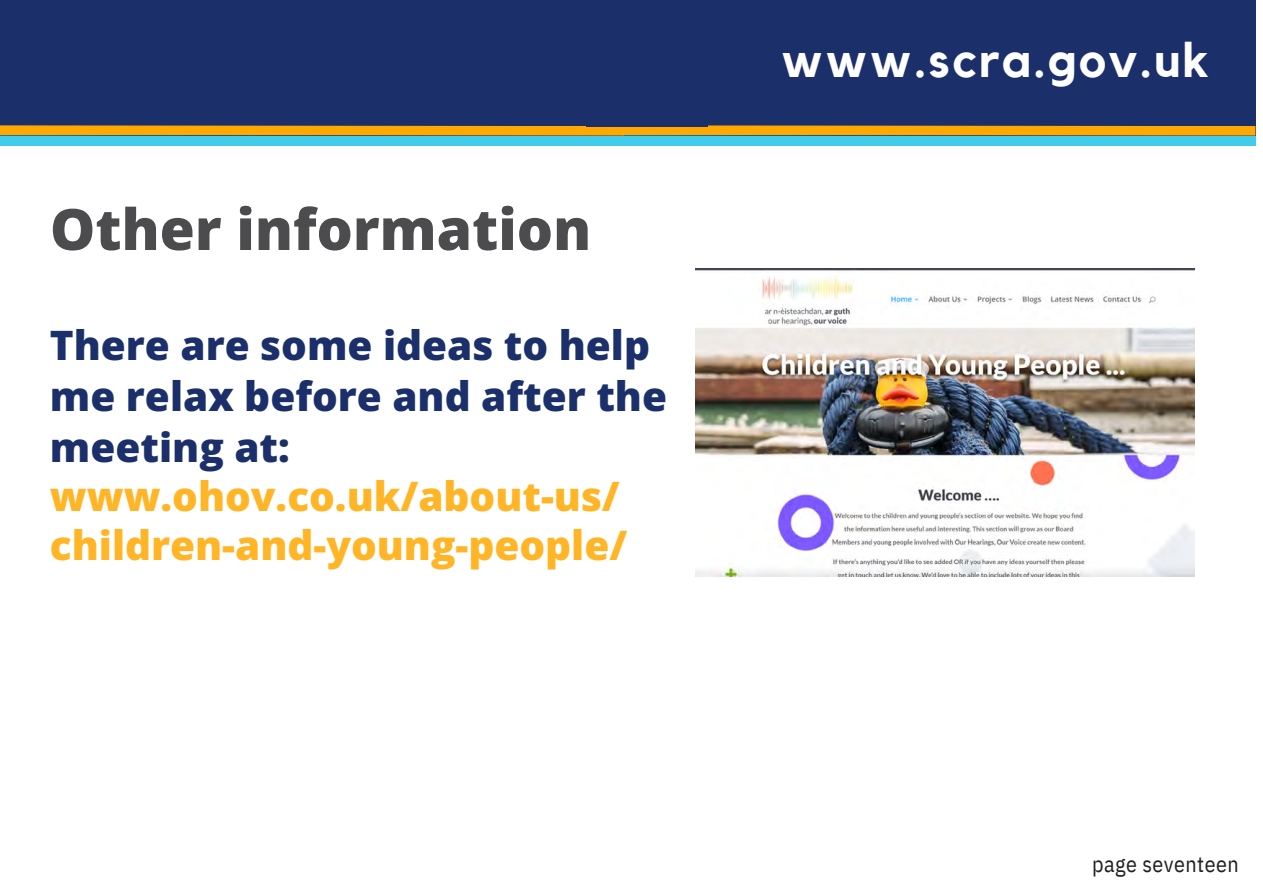
<style>
.page{position:relative;width:1263px;height:894px;background:#fff}
.page>*{position:absolute;margin:0;border:0;box-sizing:border-box;transform-origin:0 0}
.t1{font:800 57px "Open Sans";color:#4c4c4e}
.t2{font:700 48px "Kollektif";letter-spacing:.05em;color:#fff}
.t3{font:800 40.5px/49.8px "Open Sans";color:#1b306b}
.t4{font:22.05px "IBM Plex Sans Cond";letter-spacing:.02em;color:#231f20}
.s1{color:#ffb526}
</style>
<div class="page">
<img style="left:696px;top:268px;width:499px;height:308px">
<div style="left:624px;top:0;width:631px;height:135px;background:#1b306b"></div>
<div style="left:0;top:0;width:624px;height:135px;background:#1b306b"></div>
<svg style="left:0;top:125px;width:1255px;height:21px;background:#93b179"></svg>
<div style="left:587px;top:0;width:121px;height:126px;background:#1b306b"></div>
<h1 class="t1" style="left:50px;top:189px;width:543px">Other information</h1>
<h3 class="t3" style="left:50px;top:320px;width:619px">There are some ideas to help me relax before and after the meeting at: <span class="s1">www.ohov.co.uk/about-us/ children-and-young-people/</span></h3>
<p class="t2" style="left:781px;top:38px;width:429px">www.scra.gov.uk</p>
<p class="t4" style="left:1092px;top:849px;width:148px">page seventeen</p>
</div>
